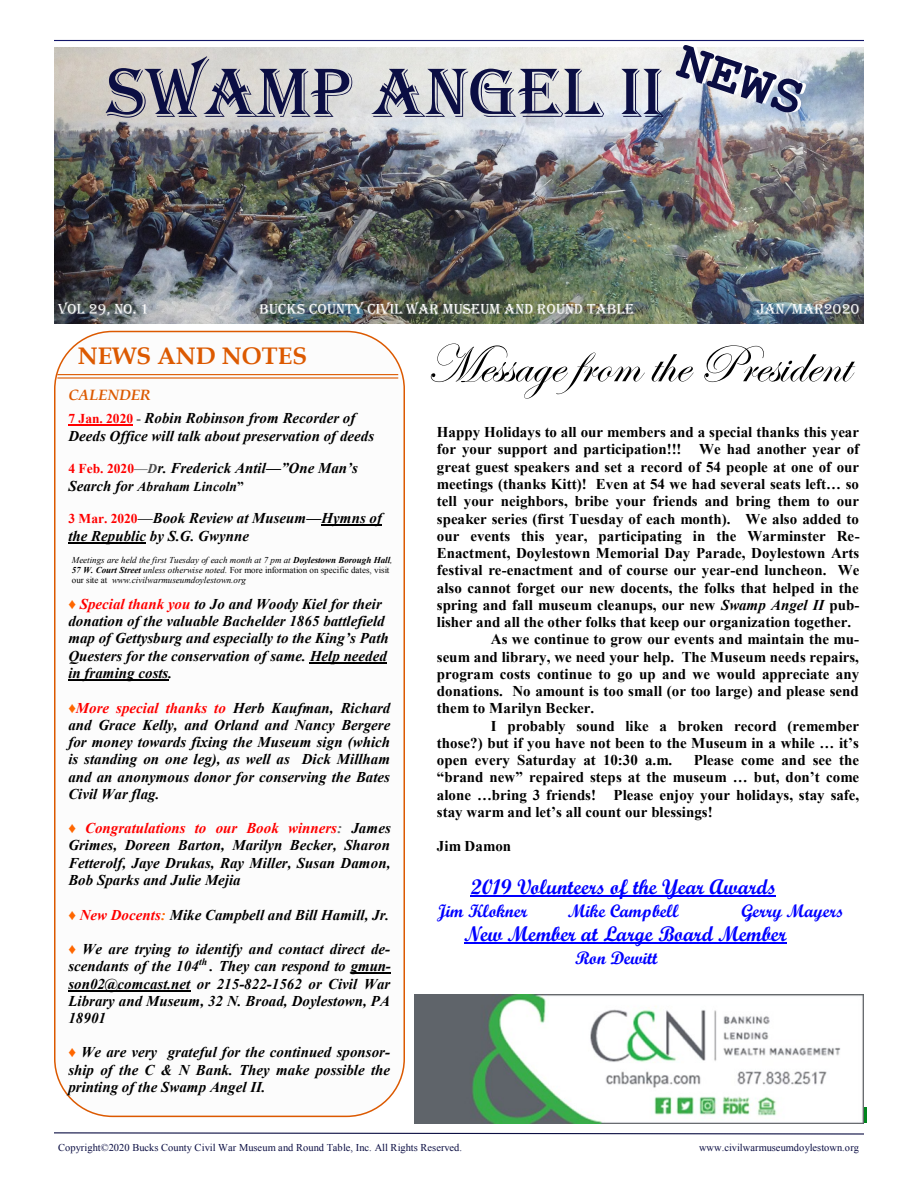
<style>
.page{position:relative;width:918px;height:1188px;background:#fff}
.page>*{position:absolute;margin:0;border:0;box-sizing:border-box;transform-origin:0 0}
.t1{font:72px "Algerian";color:#0b0e43}
.t2{font:54px "Edwardian Script ITC";color:#000}
.t3{font:700 24px "Book Antiqua";color:#dc5900}
.t4{font:21px "Script MT Bold";color:#00f}
.t5{font:18px "Script MT Bold";color:#00f}
.t6{font:700 15px/17.2px "Times New Roman";color:#000;text-align:justify}
.t7{font:italic 700 15px/17.2px "Times New Roman";color:#000}
.t8{font:15px "Algerian";color:#fff}
.t9{font:italic 700 13.5px "Times New Roman";color:#000}
.t10{font:10.5px "Times New Roman";color:#0b0e43}
.t11{font:italic 9px/10.4px "Times New Roman";color:#000}
.s1{font-family:"Book Antiqua";color:#dc5900}
.s2{font-style:normal;font-size:13.5px;color:#f00}
.s3{font-style:normal;font-size:13.5px;color:#4d4d4d}
.s4{font-weight:400;font-style:normal;font-size:13.5px;color:#4d4d4d}
.s5{font-size:13.5px;color:#4d4d4d}
.s6{font-size:15px}
.s7{font-style:normal}
.s8{font-weight:400;font-style:normal}
.s9{font-weight:700}
.s10{color:#f60}
.s11{color:#f00}
.s12{font-style:normal;color:#f60}
.s13{color:#676767}
.s14{font-style:italic}
</style>
<div class="page">
<svg style="left:54px;top:331px;width:351px;height:786px"></svg>
<img style="left:54px;top:47px;width:810px;height:277px">
<hr style="left:54px;top:40px;width:810px;height:1px;background:#12166a">
<svg style="left:676px;top:45px;width:130px;height:68px"></svg>
<hr style="left:57px;top:374px;width:341px;height:1px;background:#dc5900">
<hr style="left:310px;top:662px;width:77px;height:2px;background:#000">
<hr style="left:68px;top:680px;width:100px;height:1px;background:#000">
<hr style="left:351px;top:973px;width:40px;height:1px;background:#000">
<hr style="left:68px;top:990px;width:122px;height:1px;background:#000">
<hr style="left:68px;top:425px;width:65px;height:1px;background:#f00">
<hr style="left:321px;top:525px;width:61px;height:1px;background:#000">
<hr style="left:68px;top:542px;width:78px;height:2px;background:#000">
<svg style="left:54px;top:1132px;width:810px;height:3px"></svg>
<hr style="left:57px;top:377px;width:341px;height:2px;background:#dc5900">
<img style="left:414px;top:995px;width:449px;height:129px">
<hr style="left:471px;top:896px;width:305px;height:1px;background:#00f">
<hr style="left:464px;top:943px;width:322px;height:1px;background:#00f">
<p class="t1" style="left:106px;top:53px;width:559px">SWAMP ANGEL II</p>
<p class="t8" style="left:58px;top:301px;width:93px">VOL 29, NO. 1</p>
<p class="t8" style="left:259px;top:301px;width:377px">BUCKS COUNTY CIVIL WAR MUSEUM AND ROUND TABLE</p>
<p class="t8" style="left:757px;top:301px;width:104px">JAN/MAR2020</p>
<p class="t3" style="left:78px;top:340px;width:231px">NEWS AND NOTES</p>
<p class="t7" style="left:68px;top:382px;width:289px;line-height:23.9px"><span class="s1">CALENDER<br></span><span class="s2">7 Jan. 2020</span> <span class="s3">-</span> Robin Robinson from Recorder of</p>
<p class="t7" style="left:68px;top:419px;width:307px;line-height:32.7px">Deeds Office will talk about preservation of deeds<br><span class="s2">4 Feb. 2020</span><span class="s4">—</span><span class="s5">D</span>r. Frederick Antil—”One Man’s</p>
<p class="t9" style="left:68px;top:477px;width:177px"><span class="s6">Search for</span> Abraham Lincoln<span class="s7">”</span></p>
<p class="t7" style="left:68px;top:509px;width:315px"><span class="s2">3 Mar. 2020</span><span class="s8">—</span>Book Review at Museum—Hymns of the Republic by S.G. Gwynne</p>
<p class="t11" style="left:72px;top:554px;width:322px">Meetings are held the first Tuesday of each month at 7 pm at <span class="s9">Doylestown Borough Hall</span>,<br><span class="s9">57 W. Court Street</span> unless otherwise noted. <span class="s7">For more information on specific dates, visit our site at</span> www.civilwarmuseumdoylestown.org</p>
<p class="t7" style="left:68px;top:595px;width:322px"><span class="s10">♦</span> <span class="s11">Special thank you</span> to Jo and Woody Kiel for their donation of the valuable Bachelder 1865 battlefield map of Gettysburg and especially to the King’s Path Questers for the conservation of same. Help needed in framing costs.</p>
<p class="t7" style="left:68px;top:698px;width:324px;text-align:justify"><span class="s12">♦</span><span class="s11">More special thanks to</span> Herb Kaufman, Richard and Grace Kelly, and Orland and Nancy Bergere for money towards fixing the Museum sign (which is standing on one leg), as well as Dick Millham and an anonymous donor for conserving the Bates Civil War flag.</p>
<p class="t7" style="left:68px;top:819px;width:324px;text-align:justify"><span class="s10">♦</span> <span class="s11">Congratulations to our Book winners</span><span class="s13">:</span> James Grimes, Doreen Barton, Marilyn Becker, Sharon Fetterolf, Jaye Drukas, Ray Miller, Susan Damon, Bob Sparks and Julie Mejia</p>
<p class="t7" style="left:68px;top:906px;width:322px"><span class="s10">♦</span> <span class="s11">New Docents</span><span class="s10">:</span> Mike Campbell and Bill Hamill, Jr.</p>
<p class="t7" style="left:68px;top:940px;width:324px;text-align:justify"><span class="s10">♦</span> We are trying to identify and contact direct de&shy;scendants of the 104<sup>th</sup> . They can respond to gmun&shy;son02@comcast.net or 215-822-1562 or Civil War Library and Museum, 32 N. Broad, Doylestown, PA 18901</p>
<p class="t7" style="left:68px;top:1043px;width:323px;text-align:justify"><span class="s10">♦</span> We are very grateful for the continued sponsor&shy;ship of the C &amp; N Bank. They make possible the printing of the Swamp Angel II.</p>
<p class="t2" style="left:426px;top:335px;width:425px">Message from the President</p>
<p class="t6" style="left:437px;top:423px;width:424px">Happy Holidays to all our members and a special thanks this year</p>
<p class="t6" style="left:437px;top:440px;width:424px">for your support and participation!!! We had another year of</p>
<p class="t6" style="left:437px;top:458px;width:424px">great guest speakers and set a record of 54 people at one of our</p>
<p class="t6" style="left:437px;top:475px;width:424px">meetings (thanks Kitt)! Even at 54 we had several seats left… so</p>
<p class="t6" style="left:437px;top:492px;width:424px">tell your neighbors, bribe your friends and bring them to our</p>
<p class="t6" style="left:437px;top:510px;width:424px">speaker series (first Tuesday of each month). We also added to</p>
<p class="t6" style="left:437px;top:527px;width:424px">our events this year, participating in the Warminster Re-</p>
<p class="t6" style="left:437px;top:544px;width:424px">Enactment, Doylestown Memorial Day Parade, Doylestown Arts</p>
<p class="t6" style="left:437px;top:561px;width:424px">festival re-enactment and of course our year-end luncheon. We</p>
<p class="t6" style="left:437px;top:578px;width:423px">also cannot forget our new docents, the folks that helped in the</p>
<p class="t6" style="left:437px;top:596px;width:424px">spring and fall museum cleanups, our new <span class="s14">Swamp Angel II</span> pub-</p>
<p class="t6" style="left:437px;top:613px;width:416px">lisher and all the other folks that keep our organization together.</p>
<p class="t6" style="left:491px;top:630px;width:370px">As we continue to grow our events and maintain the mu-</p>
<p class="t6" style="left:437px;top:647px;width:424px">seum and library, we need your help. The Museum needs repairs,</p>
<p class="t6" style="left:437px;top:665px;width:424px">program costs continue to go up and we would appreciate any</p>
<p class="t6" style="left:437px;top:682px;width:423px">donations. No amount is too small (or too large) and please send</p>
<p class="t6" style="left:437px;top:699px;width:159px">them to Marilyn Becker.</p>
<p class="t6" style="left:491px;top:717px;width:370px">I probably sound like a broken record (remember</p>
<p class="t6" style="left:437px;top:734px;width:424px">those?) but if you have not been to the Museum in a while … it’s</p>
<p class="t6" style="left:437px;top:751px;width:237px">open every Saturday at 10:30 a.m.</p>
<p class="t6" style="left:437px;top:751px;width:424px;text-indent:257px">Please come and see the “brand new” repaired steps at the museum … but, don’t come alone …bring 3 friends! Please enjoy your holidays, stay safe, stay warm and let’s all count our blessings!</p>
<p class="t6" style="left:437px;top:837px;width:76px">Jim Damon</p>
<p class="t4" style="left:471px;top:874px;width:307px">2019 Volunteers of the Year Awards</p>
<p class="t5" style="left:437px;top:900px;width:92px">Jim Klokner</p>
<p class="t5" style="left:568px;top:900px;width:112px">Mike Campbell</p>
<p class="t5" style="left:741px;top:900px;width:104px">Gerry Mayers</p>
<p class="t4" style="left:464px;top:921px;width:324px">New Member at Large Board Member</p>
<p class="t5" style="left:575px;top:947px;width:84px">Ron Dewitt</p>
<p class="t10" style="left:58px;top:1140px;width:405px">Copyright©2020 Bucks County Civil War Museum and Round Table, Inc. All Rights Reserved.</p>
<p class="t10" style="left:699px;top:1140px;width:162px">www.civilwarmuseumdoylestown.org</p>
</div>
